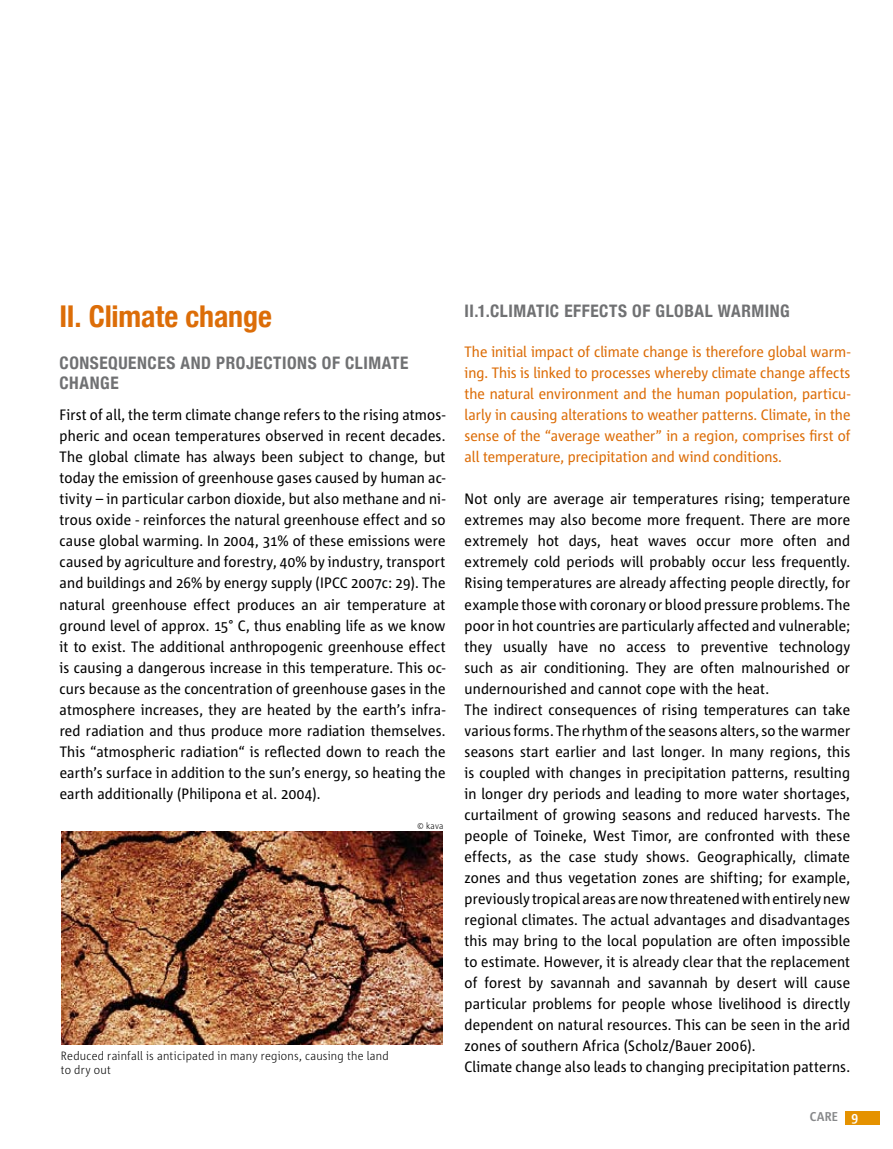
<style>
.page{position:relative;width:893px;height:1149px;background:#fff}
.page>*{position:absolute;margin:0;border:0;box-sizing:border-box;transform-origin:0 0}
.t1{font:700 condensed 30px "Helvetica Neue";letter-spacing:-.005em;color:#dc6d08}
.t2{font:700 condensed 17.25px "Helvetica Neue";letter-spacing:.035em;color:#707173}
.t3{font:15px/21px "Corpid Semi Cd";letter-spacing:.01em;color:#000;text-align:justify}
.t4{font:15px/21px "Corpid Semi Cd";color:#dc6d08;text-align:justify}
.t5{font:700 12.75px "Corpid Semi Cd";color:#87888a}
.t6{font:300 12px/13.5px "Corpid Semi Cd";letter-spacing:.02em;color:#000}
.t7{font:300 9px "Corpid Semi Cd";color:#000}
.s1{font-size:13.5px;color:#fff}
</style>
<div class="page">
<div style="left:846px;top:1110px;width:34px;height:13px;background:#e59200"></div>
<img style="left:62px;top:831px;width:380px;height:213px">
<h1 class="t1" style="left:60px;top:298px;width:214px">II. CLIMATE CHANGE</h1>
<p class="t2" style="left:60px;top:352px;width:21px">CONSE</p>
<p class="t2" style="left:108px;top:352px;width:21px">QUENCES</p>
<p class="t2" style="left:181px;top:352px;width:11px">AND</p>
<p class="t2" style="left:216px;top:352px;width:49px">PROJECTIONS</p>
<p class="t2" style="left:322px;top:352px;width:34px">OF CLIMATE</p>
<p class="t2" style="left:60px;top:372px;width:11px">CHANGE</p>
<p class="t3" style="left:60px;top:404px;width:388px">First of all, the term climate change refers to the rising atmos&shy;pheric and ocean temperatures observed in recent decades.<br>The global climate has always been subject to change, but today the emission of greenhouse gases caused by human ac&shy;tivity – in particular carbon dioxide, but also methane and ni&shy;trous oxide - reinforces the natural greenhouse effect and so cause global warming. In 2004, 31% of these emissions were caused by agriculture and forestry, 40% by industry, transport and buildings and 26% by energy supply (IPCC 2007c: 29). The natural greenhouse effect produces an air temperature at ground level of approx. 15° C, thus enabling life as we know it to exist. The additional anthropogenic greenhouse effect is causing a dangerous increase in this temperature. This oc&shy;curs because as the concentration of greenhouse gases in the atmosphere increases, they are heated by the earth’s infra&shy;red radiation and thus produce more radiation themselves.<br>This “atmospheric radiation“ is reflected down to reach the earth’s surface in addition to the sun’s energy, so heating the earth additionally (Philipona et al. 2004).</p>
<p class="t7" style="left:418px;top:820px;width:27px">© kava</p>
<p class="t6" style="left:61px;top:1049px;width:329px">Reduced rainfall is anticipated in many regions, causing the land to dry out</p>
<p class="t2" style="left:465px;top:300px;width:45px">II.1.CLIMATIC</p>
<p class="t2" style="left:564px;top:300px;width:10px">EFFECTS</p>
<p class="t2" style="left:632px;top:300px;width:34px">OF GLOBAL</p>
<p class="t2" style="left:718px;top:300px;width:12px">WARMING</p>
<p class="t4" style="left:465px;top:341px;width:387px">The initial impact of climate change is therefore global warm&shy;ing. This is linked to processes whereby climate change affects the natural environment and the human population, particu&shy;larly in causing alterations to weather patterns. Climate, in the sense of the “average weather” in a region, comprises first of all temperature, precipitation and wind conditions.</p>
<p class="t3" style="left:464px;top:488px;width:387px;text-align:left">Not only are average air temperatures rising; temperature extremes may also become more frequent. There are more extremely hot days, heat waves occur more often and extremely cold periods will probably occur less frequently.<br>Rising temperatures are already affecting people directly, for example those with coronary or blood pressure problems. The poor in hot countries are particularly affected and vulnerable; they usually have no access to preventive technology such as air conditioning. They are often malnourished or undernourished and cannot cope with the heat.<br>The indirect consequences of rising temperatures can take variousforms. The rhythm ofthe seasons alters,so the warmer seasons start earlier and last longer. In many regions, this is coupled with changes in precipitation patterns, resulting in longer dry periods and leading to more water shortages, curtailment of growing seasons and reduced harvests. The people of Toineke, West Timor, are confronted with these effects, as the case study shows. Geographically, climate zones and thus vegetation zones are shifting; for example, previously tropical areas are nowthreatenedwith entirely new regional climates. The actual advantages and disadvantages this may bring to the local population are often impossible to estimate. However, it is already clear that the replacement of forest by savannah and savannah by desert will cause particular problems for people whose livelihood is directly dependent on natural resources. This can be seen in the arid zones of southern Africa (Scholz/Bauer 2006).<br>Climate change also leads to changing precipitation patterns.</p>
<p class="t5" style="left:810px;top:1109px;width:50px">CARE <span class="s1">9</span></p>
</div>
